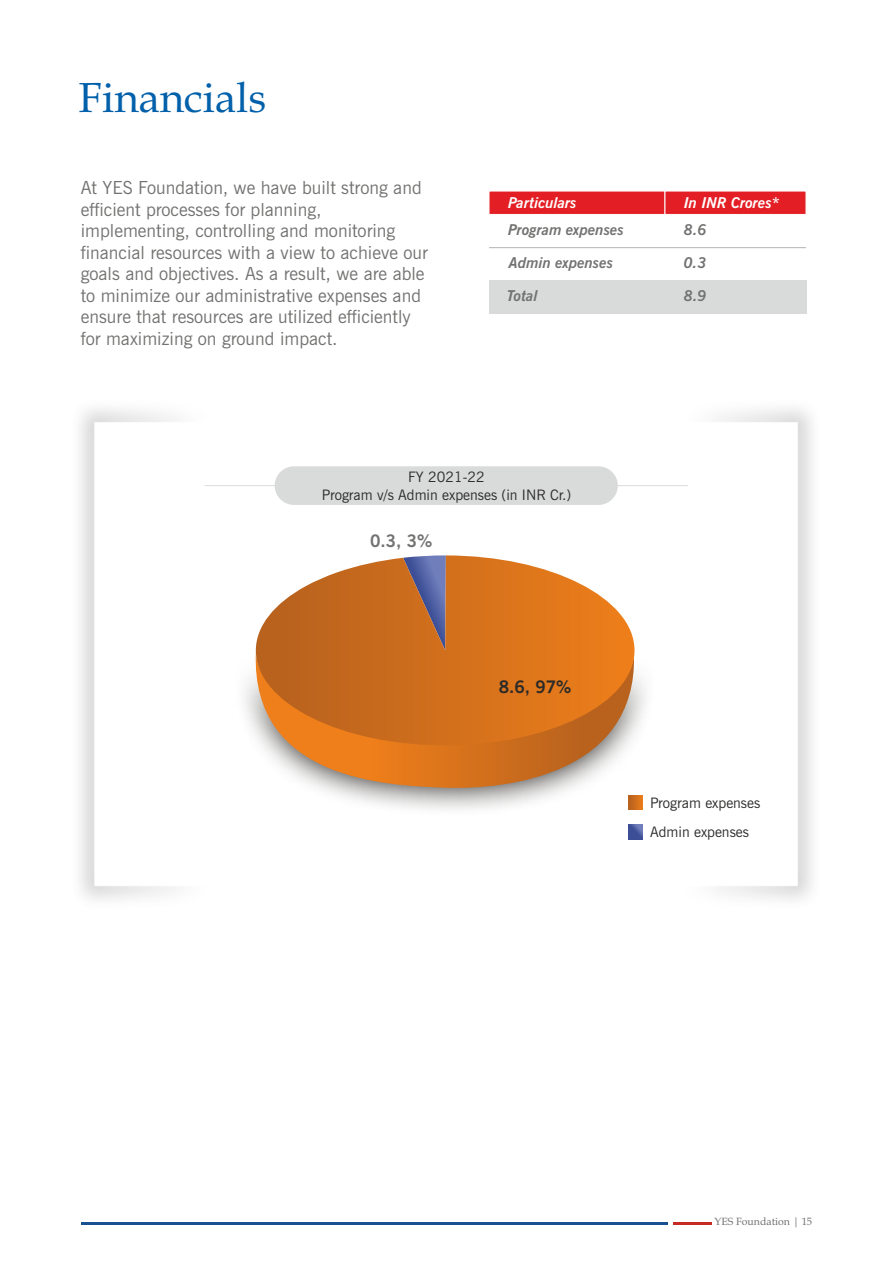
<style>
.page{position:relative;width:893px;height:1263px;background:#fff}
.page>*{position:absolute;margin:0;border:0;box-sizing:border-box;transform-origin:0 0}
.t1{font:42px "Book Antiqua";color:#0060aa}
.t2{font:18px/21.6px "News Gothic BT";color:#727271}
.t3{font:700 17.25px "News Gothic BT";color:#2b2a29}
.t4{font:700 17.25px "News Gothic BT";color:#727271}
.t5{font:italic 700 15px "News Gothic BT";color:#727271}
.t6{font:italic 700 15px "News Gothic BT";color:#fefefe}
.t7{font:14.4px/29.4px "News Gothic BT";color:#2b2a29}
.t8{font:10.5px "Book Antiqua";color:#727271}
</style>
<div class="page">
<img style="left:79px;top:408px;width:95px;height:492px">
<img style="left:244px;top:644px;width:402px;height:166px">
<svg style="left:251px;top:653px;width:386px;height:137px"></svg>
<svg style="left:256px;top:555px;width:378px;height:190px;background:#d3813d"></svg>
<svg style="left:629px;top:795px;width:14px;height:15px"></svg>
<svg style="left:629px;top:825px;width:14px;height:14px"></svg>
<hr style="left:205px;top:485px;width:483px;height:1px;background:#d9dada">
<div style="left:275px;top:466px;width:343px;height:39px;background:#d9dada;border-radius:19px"></div>
<svg style="left:489px;top:191px;width:317px;height:23px;background:#e3252b"></svg>
<hr style="left:489px;top:247px;width:317px;height:1px;background:#b2b3b3">
<div style="left:489px;top:281px;width:317px;height:33px;background:#d9dada"></div>
<hr style="left:81px;top:1222px;width:586px;height:3px;background:#185091">
<hr style="left:673px;top:1222px;width:38px;height:3px;background:#c72923">
<h1 class="t1" style="left:79px;top:81px;width:189px">Financials</h1>
<p class="t2" style="left:81px;top:179px;width:349px">At YES Foundation, we have built strong and efficient processes for planning, implementing, controlling and monitoring financial resources with a view to achieve our goals and objectives. As a result, we are able to minimize our administrative expenses and ensure that resources are utilized efficiently for maximizing on ground impact.</p>
<p class="t6" style="left:508px;top:197px;width:70px">Particulars</p>
<p class="t6" style="left:684px;top:197px;width:97px">In INR Crores*</p>
<p class="t5" style="left:508px;top:223px;width:118px">Program expenses</p>
<p class="t5" style="left:684px;top:223px;width:24px">8.6</p>
<p class="t5" style="left:509px;top:257px;width:106px">Admin expenses</p>
<p class="t5" style="left:684px;top:257px;width:24px">0.3</p>
<p class="t5" style="left:507px;top:290px;width:32px">Total</p>
<p class="t5" style="left:684px;top:290px;width:24px">8.9</p>
<p class="t7" style="left:322px;top:470px;width:251px;line-height:17.2px;text-align:center">FY 2021-22<br>Program v/s Admin expenses (in INR Cr.)</p>
<p class="t4" style="left:370px;top:534px;width:64px">0.3, 3%</p>
<p class="t3" style="left:499px;top:680px;width:74px">8.6, 97%</p>
<p class="t7" style="left:650px;top:789px;width:112px">Program expenses<br>Admin expenses</p>
<p class="t8" style="left:714px;top:1217px;width:99px">YES Foundation | 15</p>
</div>
